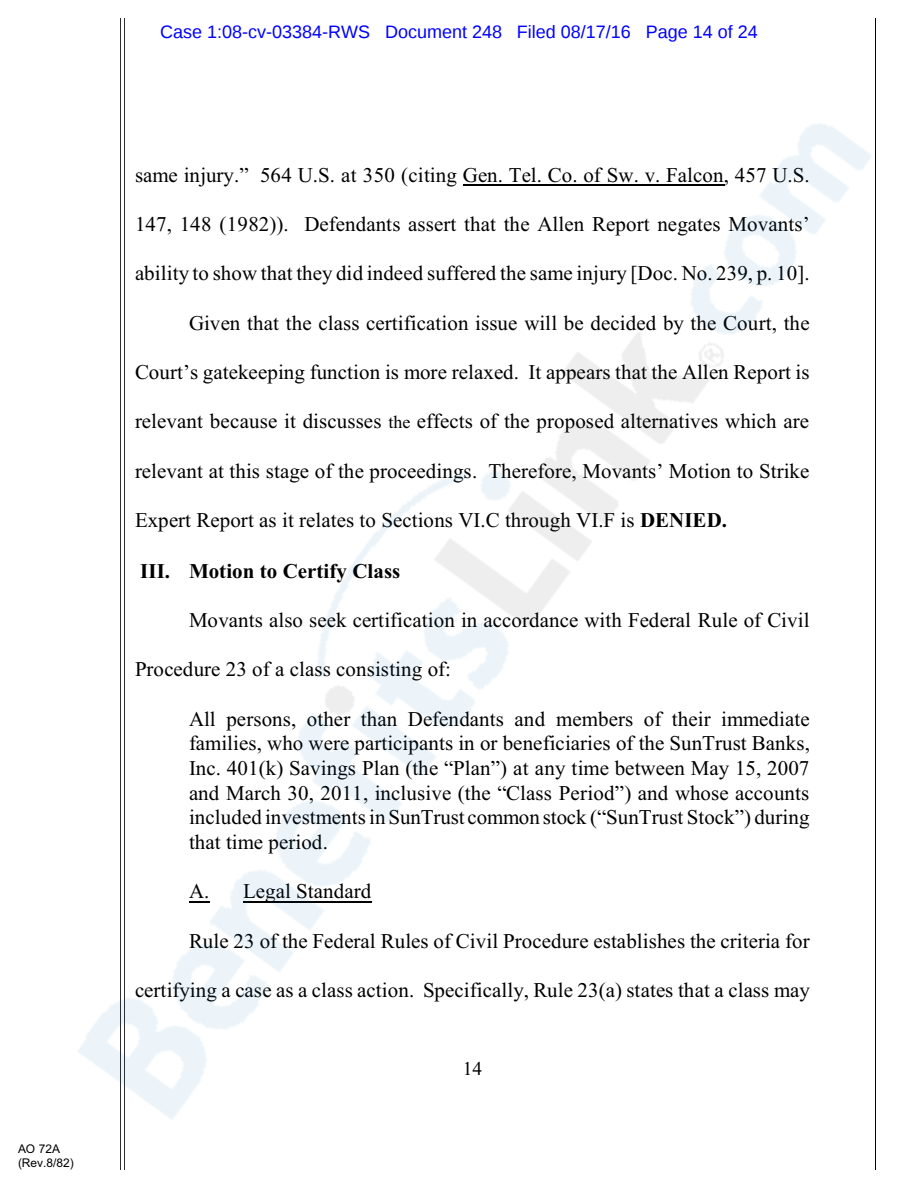
<style>
.page{position:relative;width:918px;height:1188px;background:#fff}
.page>*{position:absolute;margin:0;border:0;box-sizing:border-box;transform-origin:0 0}
.t1{font:21px/24.6px "Times New Roman";color:#000;text-align:justify}
.t2{font:700 21px "Times New Roman";color:#000}
.t3{font:19.5px "Times New Roman";color:#000}
.t4{font:18px "Liberation Sans";color:#00f}
.t5{font:12px/13.8px "Arial";color:#000}
.s1{font-size:18px}
.s2{font-weight:700}
</style>
<div class="page">
<hr style="left:120px;top:18px;width:1px;height:1152px;background:#2e2e2e">
<hr style="left:124px;top:18px;width:1px;height:1152px;background:#2e2e2e">
<hr style="left:875px;top:18px;width:1px;height:1152px;background:#000">
<img style="left:78px;top:123px;width:794px;height:996px">
<p class="t5" style="left:18px;top:1143px;width:57px">AO 72A (Rev.8/82)</p>
<p class="t4" style="left:160px;top:24px;width:599px">Case 1:08-cv-03384-RWS Document 248 Filed 08/17/16 Page 14 of 24</p>
<p class="t1" style="left:135px;top:164px;width:676px">same injury.” 564 U.S. at 350 (citing Gen. Tel. Co. of Sw. v. Falcon, 457 U.S.</p>
<p class="t1" style="left:135px;top:214px;width:676px">147, 148 (1982)). Defendants assert that the Allen Report negates Movants’</p>
<p class="t1" style="left:135px;top:263px;width:676px">ability to show that they did indeed suffered the same injury [Doc. No. 239, p. 10].</p>
<p class="t1" style="left:189px;top:312px;width:622px">Given that the class certification issue will be decided by the Court, the</p>
<p class="t1" style="left:135px;top:362px;width:676px">Court’s gatekeeping function is more relaxed. It appears that the Allen Report is</p>
<p class="t1" style="left:135px;top:411px;width:676px">relevant because it discusses <span class="s1">the</span> effects of the proposed alternatives which are</p>
<p class="t1" style="left:135px;top:460px;width:676px">relevant at this stage of the proceedings. Therefore, Movants’ Motion to Strike</p>
<p class="t1" style="left:135px;top:510px;width:594px">Expert Report as it relates to Sections VI.C through VI.F is <span class="s2">DENIED.</span></p>
<p class="t2" style="left:140px;top:564px;width:262px">III. Motion to Certify Class</p>
<p class="t1" style="left:189px;top:610px;width:622px">Movants also seek certification in accordance with Federal Rule of Civil</p>
<p class="t1" style="left:135px;top:659px;width:318px">Procedure 23 of a class consisting of:</p>
<p class="t1" style="left:189px;top:708px;width:623px">All persons, other than Defendants and members of their immediate families, who were participants in or beneficiaries of the SunTrust Banks, Inc. 401(k) Savings Plan (the “Plan”) at any time between May 15, 2007 and March 30, 2011, inclusive (the “Class Period”) and whose accounts included investments in SunTrust common stock (“SunTrust Stock”) during that time period.</p>
<p class="t1" style="left:189px;top:881px;width:184px">A. Legal Standard</p>
<p class="t1" style="left:189px;top:930px;width:622px">Rule 23 of the Federal Rules of Civil Procedure establishes the criteria for</p>
<p class="t1" style="left:135px;top:980px;width:676px">certifying a case as a class action. Specifically, Rule 23(a) states that a class may</p>
<p class="t3" style="left:463px;top:1062px;width:21px">14</p>
</div>
